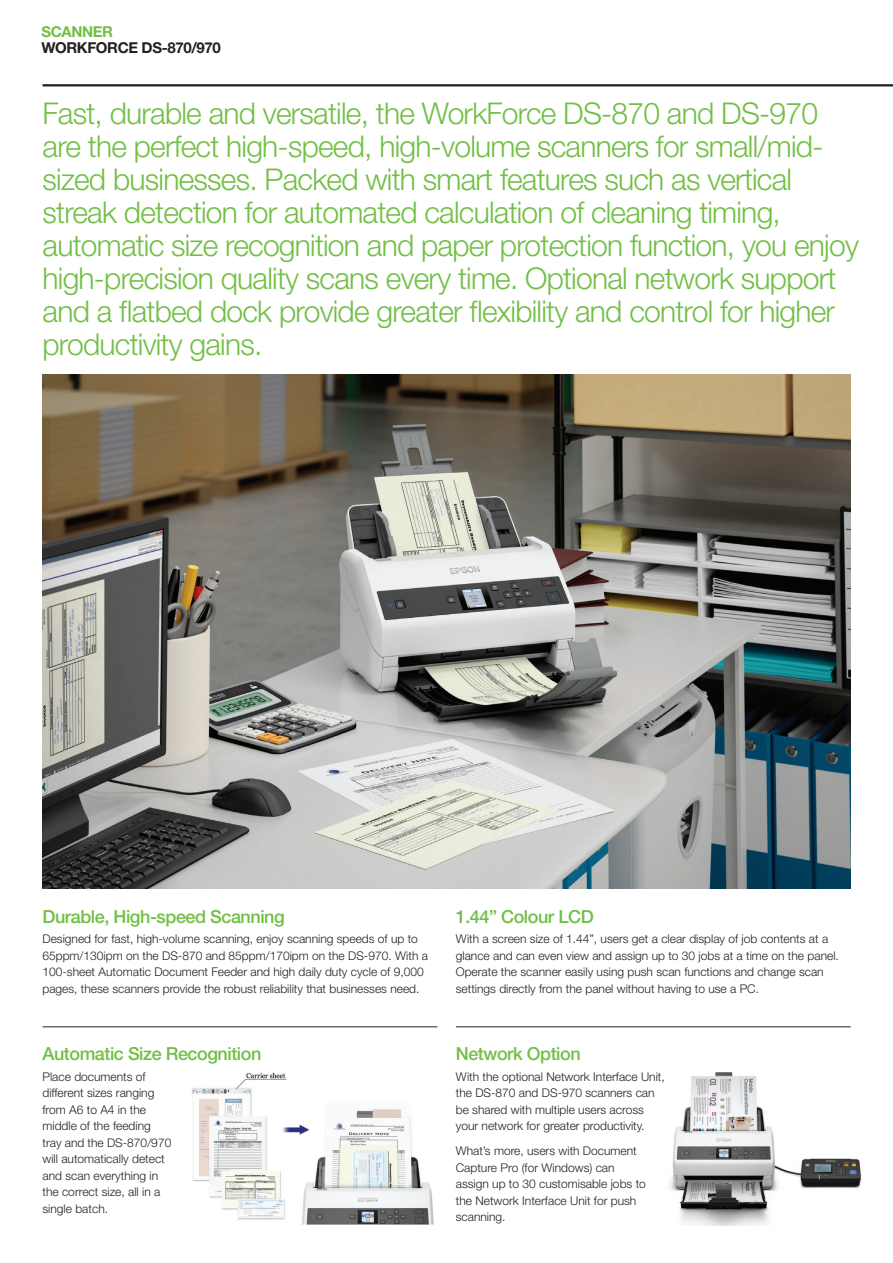
<style>
.page{position:relative;width:893px;height:1263px;background:#fff}
.page>*{position:absolute;margin:0;border:0;box-sizing:border-box;transform-origin:0 0}
.t1{font:300 30px/33px "Helvetica Neue";letter-spacing:-.025em;color:#71bf44}
.t2{font:500 18px "Helvetica Neue";letter-spacing:-.025em;color:#71bf44}
.t3{font:700 15px "Helvetica Neue";letter-spacing:-.025em;color:#231f20}
.t4{font:700 15px "Helvetica Neue";letter-spacing:-.025em;color:#71bf44}
.t5{font:300 12px/16.5px "Helvetica Neue";color:#231f20}
</style>
<div class="page">
<hr style="left:43px;top:84px;width:850px;height:2px;background:#231f20">
<img style="left:43px;top:375px;width:807px;height:513px">
<hr style="left:43px;top:1026px;width:394px;height:1px;background:#231f20">
<hr style="left:456px;top:1026px;width:395px;height:1px;background:#231f20">
<img style="left:192px;top:1072px;width:242px;height:153px">
<img style="left:669px;top:1072px;width:192px;height:153px">
<p class="t4" style="left:41px;top:26px;width:73px">SCANNER</p>
<p class="t3" style="left:41px;top:42px;width:181px">WORKFORCE DS-870/970</p>
<p class="t1" style="left:43px;top:101px;width:818px">Fast, durable and versatile, the WorkForce DS-870 and DS-970 are the perfect high-speed, high-volume scanners for small/mid&shy;sized businesses. Packed with smart features such as vertical streak detection for automated calculation of cleaning timing, automatic size recognition and paper protection function, you enjoy high-precision quality scans every time. Optional network support and a flatbed dock provide greater flexibility and control for higher productivity gains.</p>
<h2 class="t2" style="left:43px;top:910px;width:244px">Durable, High-speed Scanning</h2>
<p class="t5" style="left:43px;top:932px;width:387px">Designed for fast, high-volume scanning, enjoy scanning speeds of up to 65ppm/130ipm on the DS-870 and 85ppm/170ipm on the DS-970. With a 100-sheet Automatic Document Feeder and high daily duty cycle of 9,000 pages, these scanners provide the robust reliability that businesses need.</p>
<h2 class="t2" style="left:43px;top:1047px;width:220px">Automatic Size Recognition</h2>
<p class="t5" style="left:43px;top:1070px;width:130px">Place documents of different sizes ranging from A6 to A4 in the middle of the feeding tray and the DS-870/970 will automatically detect and scan everything in the correct size, all in a single batch.</p>
<h2 class="t2" style="left:456px;top:910px;width:139px">1.44” Colour LCD</h2>
<p class="t5" style="left:456px;top:932px;width:385px">With a screen size of 1.44”, users get a clear display of job contents at a glance and can even view and assign up to 30 jobs at a time on the panel.<br>Operate the scanner easily using push scan functions and change scan settings directly from the panel without having to use a PC.</p>
<h2 class="t2" style="left:456px;top:1047px;width:126px">Network Option</h2>
<p class="t5" style="left:456px;top:1070px;width:210px">With the optional Network Interface Unit, the DS-870 and DS-970 scanners can be shared with multiple users across your network for greater productivity.</p>
<p class="t5" style="left:456px;top:1144px;width:192px">What’s more, users with Document<br>Capture Pro (for Windows) can assign up to 30 customisable jobs to the Network Interface Unit for push scanning.</p>
</div>
